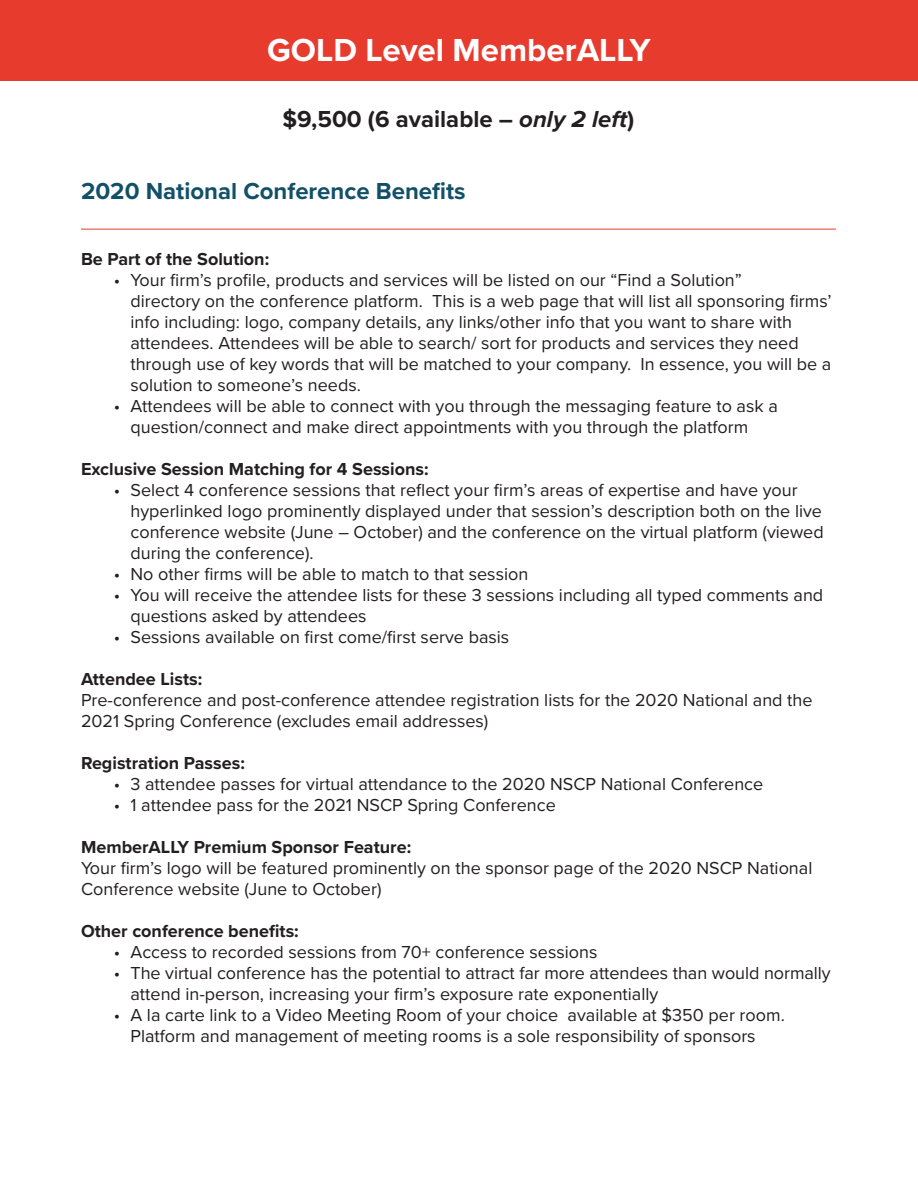
<style>
.page{position:relative;width:918px;height:1188px;background:#fff}
.page>*{position:absolute;margin:0;border:0;box-sizing:border-box;transform-origin:0 0}
.t1{font:700 33px "Proxima Nova";color:#fff}
.t2{font:700 24px "Proxima Nova";color:#125068}
.t3{font:700 24px "Proxima Nova";color:#231f20}
.t4{font:18px/21px "Proxima Nova";color:#231f20}
.t5{font:700 18px "Proxima Nova";color:#231f20}
.s1{font-style:italic}
</style>
<div class="page">
<div style="left:0;top:0;width:918px;height:81px;background:#e73b2e"></div>
<hr style="left:81px;top:229px;width:755px;height:1px;background:#e63b2e">
<h1 class="t1" style="left:267px;top:25px;width:385px">GOLD Level MemberALLY</h1>
<h2 class="t3" style="left:282px;top:101px;width:353px">$9,500 (6 available – <span class="s1">only 2 left</span>)</h2>
<h2 class="t2" style="left:81px;top:173px;width:386px">2020 National Conference Benefits</h2>
<p class="t5" style="left:81px;top:246px;width:190px">Be Part of the Solution:</p>
<p class="t4" style="left:130px;top:269px;width:703px;text-indent:-17px">• Your firm’s profile, products and services will be listed on our “Find a Solution”<br>directory on the conference platform. This is a web page that will list all sponsoring firms’ info including: logo, company details, any links/other info that you want to share with attendees. Attendees will be able to search/ sort for products and services they need through use of key words that will be matched to your company. In essence, you will be a solution to someone’s needs.</p>
<p class="t4" style="left:130px;top:395px;width:649px;text-indent:-17px">• Attendees will be able to connect with you through the messaging feature to ask a question/connect and make direct appointments with you through the platform</p>
<p class="t5" style="left:81px;top:456px;width:349px">Exclusive Session Matching for 4 Sessions:</p>
<p class="t4" style="left:130px;top:479px;width:695px;text-indent:-17px">• Select 4 conference sessions that reflect your firm’s areas of expertise and have your hyperlinked logo prominently displayed under that session’s description both on the live conference website (June – October) and the conference on the virtual platform (viewed during the conference).</p>
<p class="t4" style="left:114px;top:563px;width:416px">• No other firms will be able to match to that session</p>
<p class="t4" style="left:130px;top:584px;width:694px;text-indent:-17px">• You will receive the attendee lists for these 3 sessions including all typed comments and questions asked by attendees</p>
<p class="t4" style="left:114px;top:626px;width:397px">• Sessions available on first come/first serve basis</p>
<p class="t5" style="left:81px;top:666px;width:123px">Attendee Lists:</p>
<p class="t4" style="left:81px;top:689px;width:733px">Pre-conference and post-conference attendee registration lists for the 2020 National and the<br>2021 Spring Conference (excludes email addresses)</p>
<p class="t5" style="left:81px;top:750px;width:165px">Registration Passes:</p>
<p class="t4" style="left:114px;top:773px;width:651px">• 3 attendee passes for virtual attendance to the 2020 NSCP National Conference</p>
<p class="t4" style="left:114px;top:794px;width:443px">• 1 attendee pass for the 2021 NSCP Spring Conference</p>
<p class="t5" style="left:81px;top:834px;width:332px">MemberALLY Premium Sponsor Feature:</p>
<p class="t4" style="left:81px;top:857px;width:733px">Your firm’s logo will be featured prominently on the sponsor page of the 2020 NSCP National<br>Conference website (June to October)</p>
<p class="t5" style="left:81px;top:918px;width:219px">Other conference benefits:</p>
<p class="t4" style="left:114px;top:941px;width:485px">• Access to recorded sessions from 70+ conference sessions</p>
<p class="t4" style="left:130px;top:962px;width:702px;text-indent:-17px">• The virtual conference has the potential to attract far more attendees than would normally attend in-person, increasing your firm’s exposure rate exponentially</p>
<p class="t4" style="left:130px;top:1004px;width:656px;text-indent:-17px">• A la carte link to a Video Meeting Room of your choice available at $350 per room.<br>Platform and management of meeting rooms is a sole responsibility of sponsors</p>
</div>
